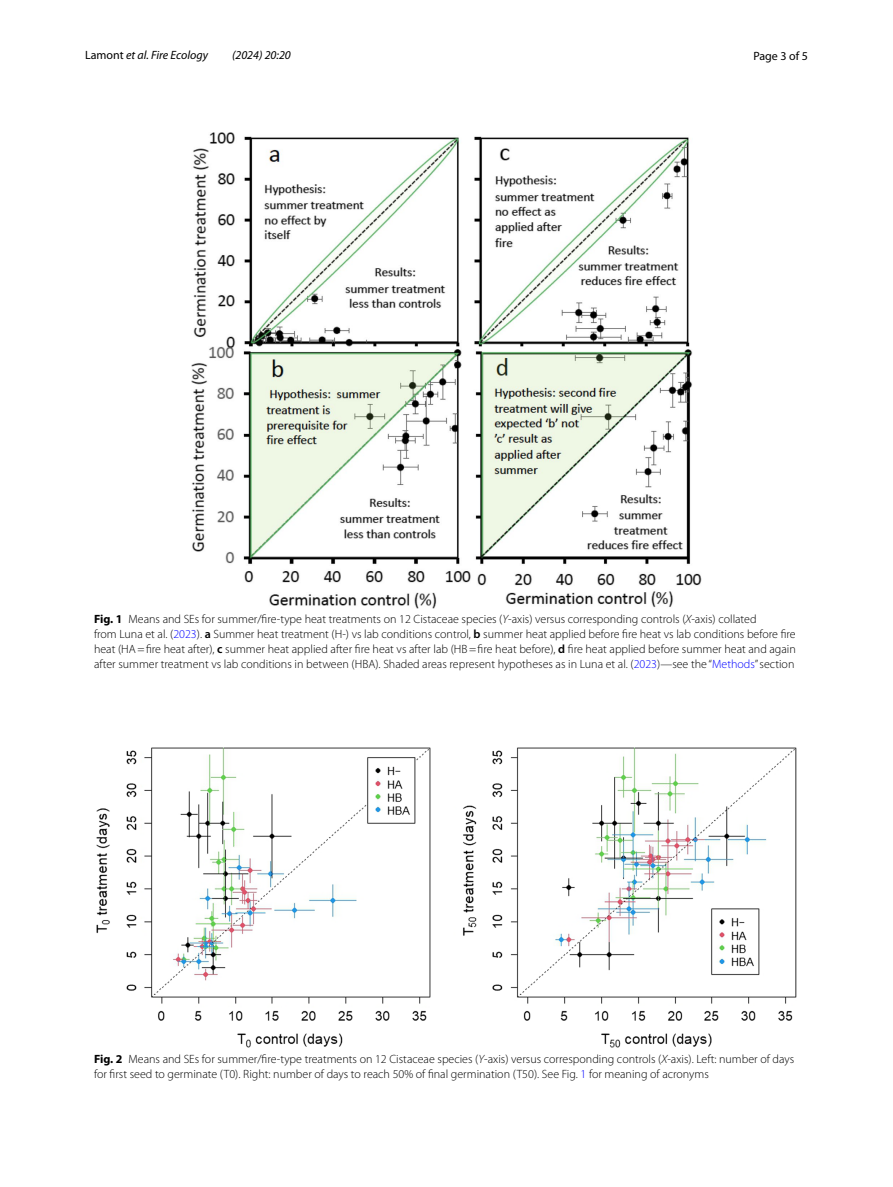
<style>
.page{position:relative;width:893px;height:1187px;background:#fff}
.page>*{position:absolute;margin:0;border:0;box-sizing:border-box;transform-origin:0 0}
.t1{font:300 12px/15px "Myriad Pro";color:#000}
.t2{font:italic 12px "Myriad Pro";color:#000}
.t3{font:12px "Myriad Pro";color:#000}
.s1{font-style:normal}
.s2{font-weight:700}
.s3{font-style:italic}
.s4{color:#00f}
.s5{font-weight:600}
</style>
<div class="page">
<img style="left:191px;top:133px;width:511px;height:475px">
<img style="left:96px;top:747px;width:701px;height:300px">
<p class="t2" style="left:85px;top:48px;width:124px"><span class="s1">Lamont</span> et al. Fire Ecology</p>
<p class="t2" style="left:232px;top:48px;width:60px">(2024) 20:20</p>
<p class="t3" style="left:753px;top:48px;width:56px">Page 3 of 5</p>
<p class="t1" style="left:94px;top:612px;width:703px"><span class="s2">Fig. 1</span> Means and SEs for summer/fire-type heat treatments on 12 Cistaceae species (<span class="s3">Y</span>-axis) versus corresponding controls (<span class="s3">X</span>-axis) collated<br>from Luna et al. (<span class="s4">2023</span>). <span class="s5">a</span> Summer heat treatment (H-) vs lab conditions control, <span class="s5">b</span> summer heat applied before fire heat vs lab conditions before fire heat (HA=fire heat after), <span class="s5">c</span> summer heat applied after fire heat vs after lab (HB=fire heat before), <span class="s5">d</span> fire heat applied before summer heat and again after summer treatment vs lab conditions in between (HBA). Shaded areas represent hypotheses as in Luna et al. (<span class="s4">2023</span>)—see the “<span class="s4">Methods</span>” section</p>
<p class="t1" style="left:94px;top:1051px;width:702px"><span class="s2">Fig. 2</span> Means and SEs for summer/fire-type treatments on 12 Cistaceae species (<span class="s3">Y</span>-axis) versus corresponding controls (<span class="s3">X</span>-axis). Left: number of days for first seed to germinate (T0). Right: number of days to reach 50% of final germination (T50). See Fig. <span class="s4">1</span> for meaning of acronyms</p>
</div>
